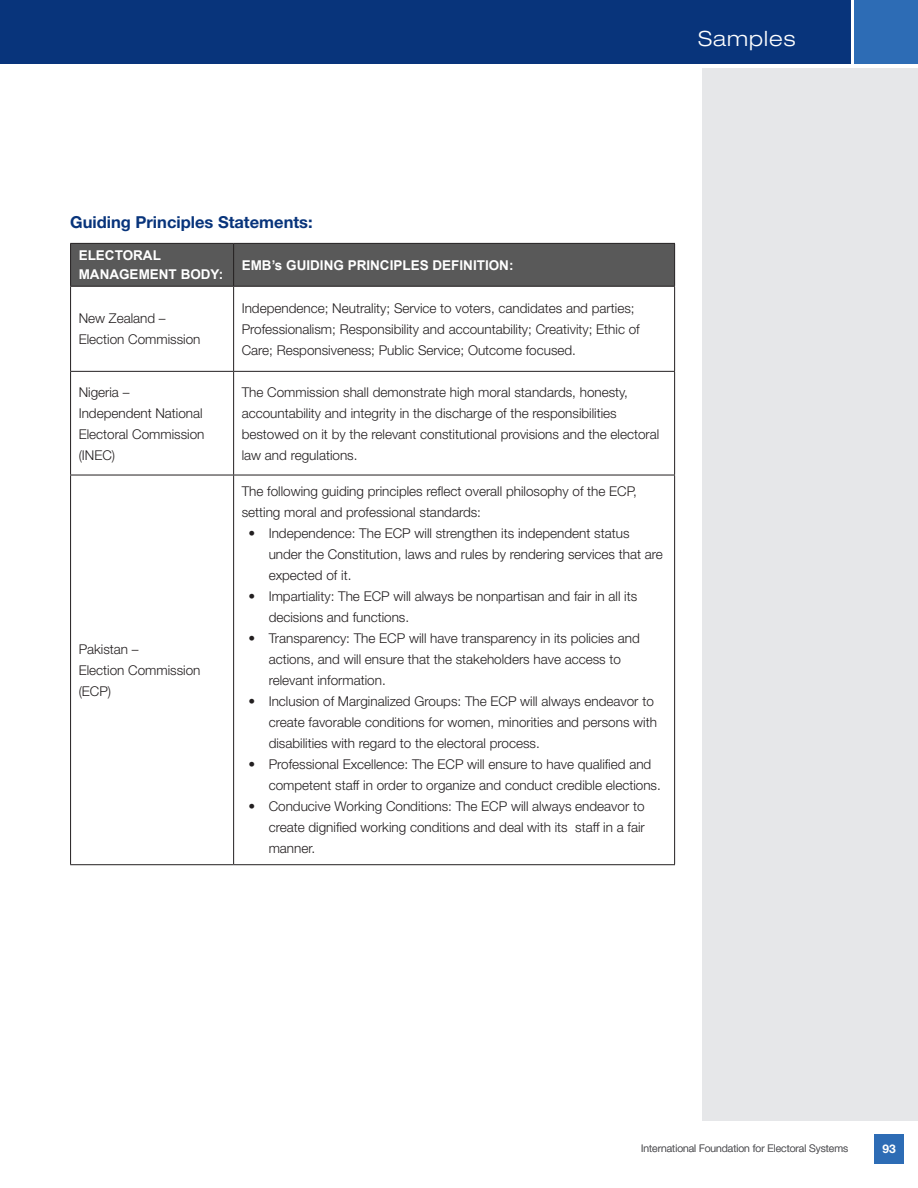
<style>
.page{position:relative;width:918px;height:1188px;background:#fff}
.page>*{position:absolute;margin:0;border:0;box-sizing:border-box;transform-origin:0 0}
.t1{font:300 expanded 21px "Helvetica Neue LT Std";letter-spacing:.05em;color:#fff}
.t2{font:700 16.5px "Helvetica Neue LT Std";color:#08347b}
.Bullets{font:300 13.5px/21px "Helvetica Neue LT Std";color:#231f20}
.Body_Text{font:300 13.5px/21px "Helvetica Neue LT Std";color:#231f20}
.t3{font:700 13.5px/19.5px "Arial";color:#fff}
.t4{font:700 12px "Helvetica Neue LT Std";color:#fff}
.t5{font:300 10.5px "Helvetica Neue LT Std";color:#636366}
</style>
<div class="page">
<div style="left:0;top:0;width:851px;height:64px;background:#08347b"></div>
<div style="left:702px;top:68px;width:216px;height:1053px;background:#e6e7e9"></div>
<div style="left:855px;top:0;width:63px;height:64px;background:#2d6cb5"></div>
<div style="left:874px;top:1135px;width:30px;height:29px;background:#2d6cb5"></div>
<div style="left:71px;top:244px;width:603px;height:42px;background:#595959"></div>
<hr style="left:70px;top:243px;width:164px;height:1px;background:#231f20">
<hr style="left:234px;top:243px;width:441px;height:1px;background:#231f20">
<hr style="left:70px;top:286px;width:164px;height:1px;background:#231f20">
<hr style="left:234px;top:286px;width:441px;height:1px;background:#231f20">
<hr style="left:70px;top:371px;width:164px;height:1px;background:#231f20">
<hr style="left:234px;top:371px;width:441px;height:1px;background:#231f20">
<hr style="left:70px;top:475px;width:164px;height:1px;background:#231f20">
<hr style="left:234px;top:475px;width:441px;height:1px;background:#231f20">
<hr style="left:70px;top:864px;width:164px;height:1px;background:#231f20">
<hr style="left:234px;top:864px;width:441px;height:1px;background:#231f20">
<hr style="left:70px;top:244px;width:1px;height:42px;background:#231f20">
<hr style="left:70px;top:287px;width:1px;height:84px;background:#231f20">
<hr style="left:70px;top:372px;width:1px;height:103px;background:#231f20">
<hr style="left:70px;top:475px;width:1px;height:389px;background:#231f20">
<hr style="left:233px;top:244px;width:1px;height:42px;background:#231f20">
<hr style="left:674px;top:244px;width:1px;height:42px;background:#231f20">
<hr style="left:233px;top:287px;width:1px;height:84px;background:#231f20">
<hr style="left:674px;top:287px;width:1px;height:84px;background:#231f20">
<hr style="left:233px;top:372px;width:1px;height:103px;background:#231f20">
<hr style="left:674px;top:372px;width:1px;height:103px;background:#231f20">
<hr style="left:233px;top:475px;width:1px;height:389px;background:#231f20">
<hr style="left:674px;top:475px;width:1px;height:389px;background:#231f20">
<h1 class="t1" style="left:698px;top:26px;width:99px">Samples</h1>
<h1 class="t1" style="left:707px;top:26px;width:90px">Preface</h1>
<p class="t2" style="left:70px;top:212px;width:244px">Guiding Principles Statements:</p>
<p class="t3" style="left:79px;top:246px;width:146px">ELECTORAL<br>MANAGEMENT BODY:</p>
<p class="t3" style="left:242px;top:256px;width:273px">EMB’s GUIDING PRINCIPLES DEFINITION:</p>
<p class="Body_Text" style="left:79px;top:308px;width:89px">New Zealand –</p>
<p class="Body_Text" style="left:79px;top:329px;width:123px">Election Commission</p>
<p class="Body_Text" style="left:242px;top:297px;width:400px">Independence; Neutrality; Service to voters, candidates and parties;<br>Professionalism; Responsibility and accountability; Creativity; Ethic of<br>Care; Responsiveness; Public Service; Outcome focused.</p>
<p class="Body_Text" style="left:79px;top:381px;width:52px">Nigeria –</p>
<p class="Body_Text" style="left:79px;top:402px;width:127px">Independent National<br>Electoral Commission (INEC)</p>
<p class="Body_Text" style="left:79px;top:638px;width:62px">Pakistan –</p>
<p class="Body_Text" style="left:79px;top:659px;width:123px">Election Commission (ECP)</p>
<p class="Body_Text" style="left:242px;top:381px;width:419px">The Commission shall demonstrate high moral standards, honesty, accountability and integrity in the discharge of the responsibilities bestowed on it by the relevant constitutional provisions and the electoral law and regulations.</p>
<p class="Body_Text" style="left:242px;top:481px;width:397px">The following guiding principles reflect overall philosophy of the ECP, setting moral and professional standards:</p>
<p class="Bullets" style="left:269px;top:523px;width:396px;text-indent:-20px">• Independence: The ECP will strengthen its independent status under the Constitution, laws and rules by rendering services that are expected of it.</p>
<p class="Bullets" style="left:269px;top:586px;width:370px;text-indent:-20px">• Impartiality: The ECP will always be nonpartisan and fair in all its decisions and functions.</p>
<p class="Bullets" style="left:269px;top:628px;width:373px;text-indent:-20px">• Transparency: The ECP will have transparency in its policies and actions, and will ensure that the stakeholders have access to relevant information.</p>
<p class="Bullets" style="left:269px;top:691px;width:390px;text-indent:-20px">• Inclusion of Marginalized Groups: The ECP will always endeavor to create favorable conditions for women, minorities and persons with disabilities with regard to the electoral process.</p>
<p class="Bullets" style="left:269px;top:754px;width:394px;text-indent:-20px">• Professional Excellence: The ECP will ensure to have qualified and competent staff in order to organize and conduct credible elections.</p>
<p class="Bullets" style="left:269px;top:796px;width:378px;text-align:justify;text-indent:-20px">• Conducive Working Conditions: The ECP will always endeavor to create dignified working conditions and deal with its staff in a fair manner.</p>
<p class="t5" style="left:641px;top:1142px;width:208px">International Foundation for Electoral Systems</p>
<p class="t4" style="left:882px;top:1142px;width:15px">93</p>
</div>
